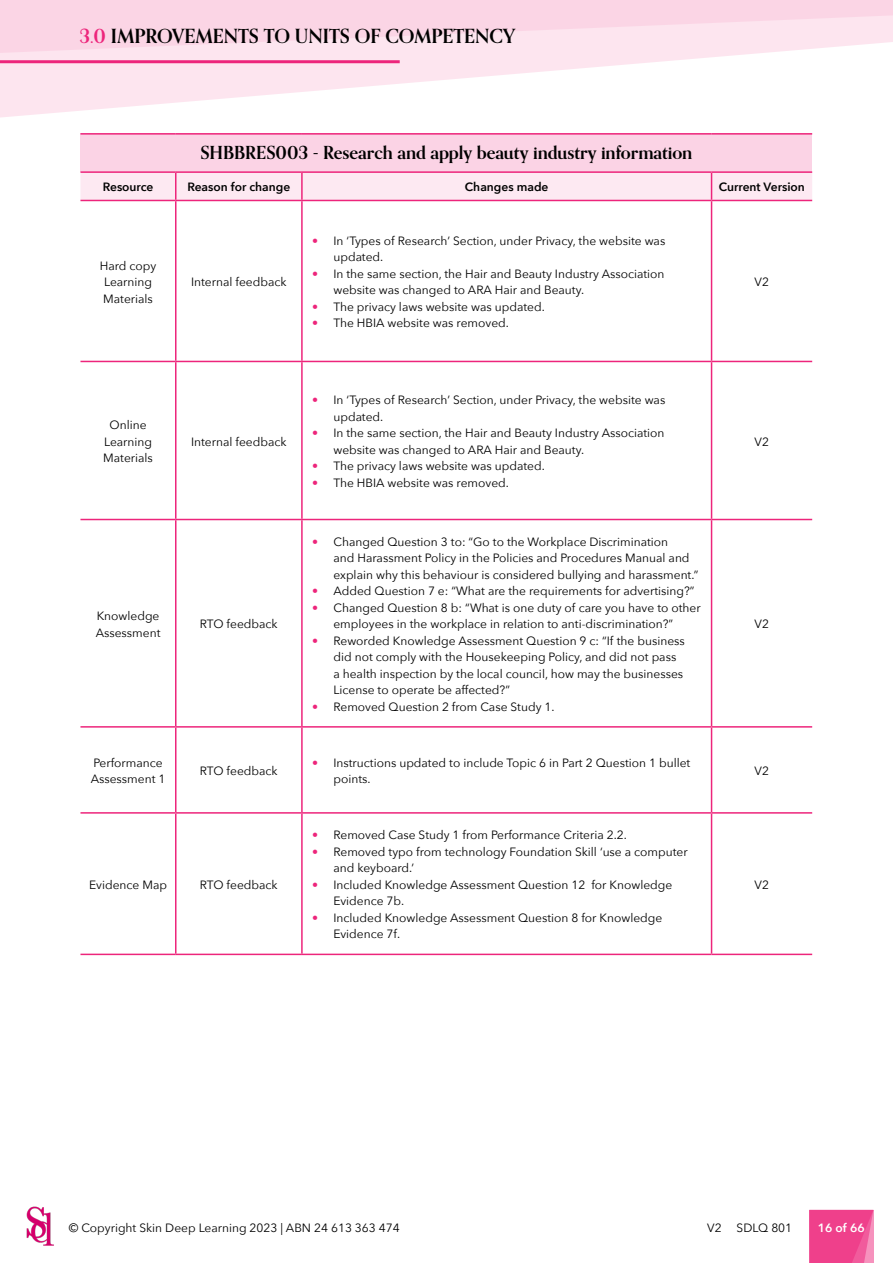
<style>
.page{position:relative;width:893px;height:1263px;background:#fff}
.page>*{position:absolute;margin:0;border:0;box-sizing:border-box;transform-origin:0 0}
.t1{font:700 19.5px "Orpheus Pro";color:#000}
.t2{font:700 18px "Orpheus Pro";color:#000}
.t3{font:12px/16.5px "Avenir Next";color:#000}
.t4{font:600 12px "Avenir Next";color:#000}
.t5{font:600 12px "Avenir Next";color:#fff}
.s1{color:#ed257b}
</style>
<div class="page">
<svg style="left:809px;top:1210px;width:64px;height:53px;background:#ef4890"></svg>
<svg style="left:0;top:56px;width:723px;height:62px"></svg>
<svg style="left:0;top:0;width:893px;height:56px;background:#fbdbe9"></svg>
<hr style="left:0;top:60px;width:400px;height:3px;background:#ed257b">
<div style="left:80px;top:134px;width:732px;height:38px;background:#fbd3e5"></div>
<hr style="left:80px;top:133px;width:96px;height:2px;background:#ed257b">
<hr style="left:176px;top:133px;width:126px;height:2px;background:#ed257b">
<hr style="left:302px;top:133px;width:409px;height:2px;background:#ed257b">
<hr style="left:711px;top:133px;width:101px;height:2px;background:#ed257b">
<hr style="left:80px;top:171px;width:96px;height:2px;background:#ed257b">
<hr style="left:176px;top:171px;width:126px;height:2px;background:#ed257b">
<hr style="left:302px;top:171px;width:409px;height:2px;background:#ed257b">
<hr style="left:711px;top:171px;width:101px;height:2px;background:#ed257b">
<svg style="left:80px;top:172px;width:732px;height:28px;background:#fcdfec"></svg>
<hr style="left:80px;top:200px;width:96px;height:1px;background:#ed257b">
<hr style="left:176px;top:200px;width:126px;height:1px;background:#ed257b">
<hr style="left:175px;top:201px;width:1px;height:160px;background:#ed257b">
<hr style="left:302px;top:200px;width:409px;height:1px;background:#ed257b">
<hr style="left:301px;top:201px;width:2px;height:160px;background:#ed257b">
<hr style="left:711px;top:200px;width:101px;height:1px;background:#ed257b">
<hr style="left:711px;top:201px;width:1px;height:160px;background:#ed257b">
<hr style="left:80px;top:361px;width:96px;height:1px;background:#ed257b">
<hr style="left:176px;top:361px;width:126px;height:1px;background:#ed257b">
<hr style="left:175px;top:362px;width:1px;height:157px;background:#ed257b">
<hr style="left:302px;top:361px;width:409px;height:1px;background:#ed257b">
<hr style="left:301px;top:362px;width:2px;height:157px;background:#ed257b">
<hr style="left:711px;top:361px;width:101px;height:1px;background:#ed257b">
<hr style="left:711px;top:362px;width:1px;height:157px;background:#ed257b">
<hr style="left:80px;top:519px;width:96px;height:1px;background:#ed257b">
<hr style="left:176px;top:519px;width:126px;height:1px;background:#ed257b">
<hr style="left:175px;top:520px;width:1px;height:206px;background:#ed257b">
<hr style="left:302px;top:519px;width:409px;height:1px;background:#ed257b">
<hr style="left:301px;top:520px;width:2px;height:206px;background:#ed257b">
<hr style="left:711px;top:519px;width:101px;height:1px;background:#ed257b">
<hr style="left:711px;top:520px;width:1px;height:206px;background:#ed257b">
<hr style="left:80px;top:726px;width:96px;height:2px;background:#ed257b">
<hr style="left:176px;top:726px;width:126px;height:2px;background:#ed257b">
<hr style="left:175px;top:728px;width:1px;height:84px;background:#ed257b">
<hr style="left:302px;top:726px;width:409px;height:2px;background:#ed257b">
<hr style="left:301px;top:728px;width:2px;height:84px;background:#ed257b">
<hr style="left:711px;top:726px;width:101px;height:2px;background:#ed257b">
<hr style="left:711px;top:728px;width:1px;height:84px;background:#ed257b">
<hr style="left:80px;top:812px;width:96px;height:2px;background:#ed257b">
<hr style="left:176px;top:812px;width:126px;height:2px;background:#ed257b">
<hr style="left:175px;top:814px;width:1px;height:140px;background:#ed257b">
<hr style="left:302px;top:812px;width:409px;height:2px;background:#ed257b">
<hr style="left:301px;top:814px;width:2px;height:140px;background:#ed257b">
<hr style="left:711px;top:812px;width:101px;height:2px;background:#ed257b">
<hr style="left:711px;top:814px;width:1px;height:140px;background:#ed257b">
<hr style="left:80px;top:954px;width:96px;height:1px;background:#ed257b">
<hr style="left:176px;top:954px;width:126px;height:1px;background:#ed257b">
<hr style="left:302px;top:954px;width:409px;height:1px;background:#ed257b">
<hr style="left:711px;top:954px;width:101px;height:1px;background:#ed257b">
<img style="left:26px;top:1206px;width:28px;height:40px">
<p class="t1" style="left:79px;top:23px;width:437px"><span class="s1">3.0</span> IMPROVEMENTS TO UNITS OF COMPETENCY</p>
<p class="t2" style="left:200px;top:141px;width:493px">SHBBRES003 - Research and apply beauty industry information</p>
<p class="t4" style="left:103px;top:177px;width:52px">Resource</p>
<p class="t4" style="left:187px;top:177px;width:104px">Reason for change</p>
<p class="t4" style="left:465px;top:177px;width:85px">Changes made</p>
<p class="t4" style="left:719px;top:177px;width:88px">Current Version</p>
<p class="t3" style="left:100px;top:257px;width:58px">Hard copy<br>Learning<br>Materials</p>
<p class="t3" style="left:191px;top:273px;width:97px">Internal feedback</p>
<p class="t3" style="left:333px;top:232px;width:333px;text-indent:-21px"><span class="s1">•</span> In ‘Types of Research’ Section, under Privacy, the website was updated.</p>
<p class="t3" style="left:333px;top:265px;width:333px;text-indent:-21px"><span class="s1">•</span> In the same section, the Hair and Beauty Industry Association website was changed to ARA Hair and Beauty.</p>
<p class="t3" style="left:312px;top:298px;width:234px"><span class="s1">•</span> The privacy laws website was updated.</p>
<p class="t3" style="left:312px;top:314px;width:198px"><span class="s1">•</span> The HBIA website was removed.</p>
<p class="t3" style="left:103px;top:416px;width:51px;text-align:center">Online<br>Learning<br>Materials</p>
<p class="t3" style="left:191px;top:433px;width:97px">Internal feedback</p>
<p class="t3" style="left:96px;top:607px;width:66px">Knowledge<br>Assessment</p>
<p class="t3" style="left:200px;top:615px;width:79px">RTO feedback</p>
<p class="t3" style="left:333px;top:391px;width:333px;text-indent:-21px"><span class="s1">•</span> In ‘Types of Research’ Section, under Privacy, the website was updated.</p>
<p class="t3" style="left:333px;top:424px;width:333px;text-indent:-21px"><span class="s1">•</span> In the same section, the Hair and Beauty Industry Association website was changed to ARA Hair and Beauty.</p>
<p class="t3" style="left:312px;top:457px;width:234px"><span class="s1">•</span> The privacy laws website was updated.</p>
<p class="t3" style="left:312px;top:474px;width:198px"><span class="s1">•</span> The HBIA website was removed.</p>
<p class="t3" style="left:333px;top:533px;width:366px;text-indent:-21px"><span class="s1">•</span> Changed Question 3 to: “Go to the Workplace Discrimination<br>and Harassment Policy in the Policies and Procedures Manual and explain why this behaviour is considered bullying and harassment.”</p>
<p class="t3" style="left:312px;top:582px;width:384px"><span class="s1">•</span> Added Question 7 e: “What are the requirements for advertising?”</p>
<p class="t3" style="left:312px;top:599px;width:390px;text-align:center"><span class="s1">•</span> Changed Question 8 b: “What is one duty of care you have to other employees in the workplace in relation to anti-discrimination?”</p>
<p class="t3" style="left:333px;top:632px;width:353px;text-indent:-21px"><span class="s1">•</span> Reworded Knowledge Assessment Question 9 c: “If the business did not comply with the Housekeeping Policy, and did not pass a health inspection by the local council, how may the businesses License to operate be affected?”</p>
<p class="t3" style="left:312px;top:698px;width:244px"><span class="s1">•</span> Removed Question 2 from Case Study 1.</p>
<p class="t3" style="left:755px;top:273px;width:16px">V2</p>
<p class="t3" style="left:755px;top:433px;width:16px">V2</p>
<p class="t3" style="left:755px;top:615px;width:16px">V2</p>
<p class="t3" style="left:91px;top:754px;width:76px">Performance<br>Assessment 1</p>
<p class="t3" style="left:200px;top:762px;width:79px">RTO feedback</p>
<p class="t3" style="left:333px;top:754px;width:358px;text-indent:-21px"><span class="s1">•</span> Instructions updated to include Topic 6 in Part 2 Question 1 bullet points.</p>
<p class="t3" style="left:755px;top:762px;width:16px">V2</p>
<p class="t3" style="left:89px;top:876px;width:79px">Evidence Map</p>
<p class="t3" style="left:200px;top:876px;width:79px">RTO feedback</p>
<p class="t3" style="left:312px;top:826px;width:316px"><span class="s1">•</span> Removed Case Study 1 from Performance Criteria 2.2.</p>
<p class="t3" style="left:333px;top:843px;width:356px;text-indent:-21px"><span class="s1">•</span> Removed typo from technology Foundation Skill ‘use a computer and keyboard.’</p>
<p class="t3" style="left:333px;top:876px;width:340px;text-indent:-21px"><span class="s1">•</span> Included Knowledge Assessment Question 12 for Knowledge<br>Evidence 7b.</p>
<p class="t3" style="left:333px;top:909px;width:330px;text-indent:-21px"><span class="s1">•</span> Included Knowledge Assessment Question 8 for Knowledge<br>Evidence 7f.</p>
<p class="t3" style="left:755px;top:876px;width:16px">V2</p>
<p class="t3" style="left:69px;top:1219px;width:332px">© Copyright Skin Deep Learning 2023 | ABN 24 613 363 474</p>
<p class="t3" style="left:707px;top:1219px;width:87px">V2 SDLQ 801</p>
<p class="t5" style="left:818px;top:1217px;width:48px">16 of 66</p>
</div>
